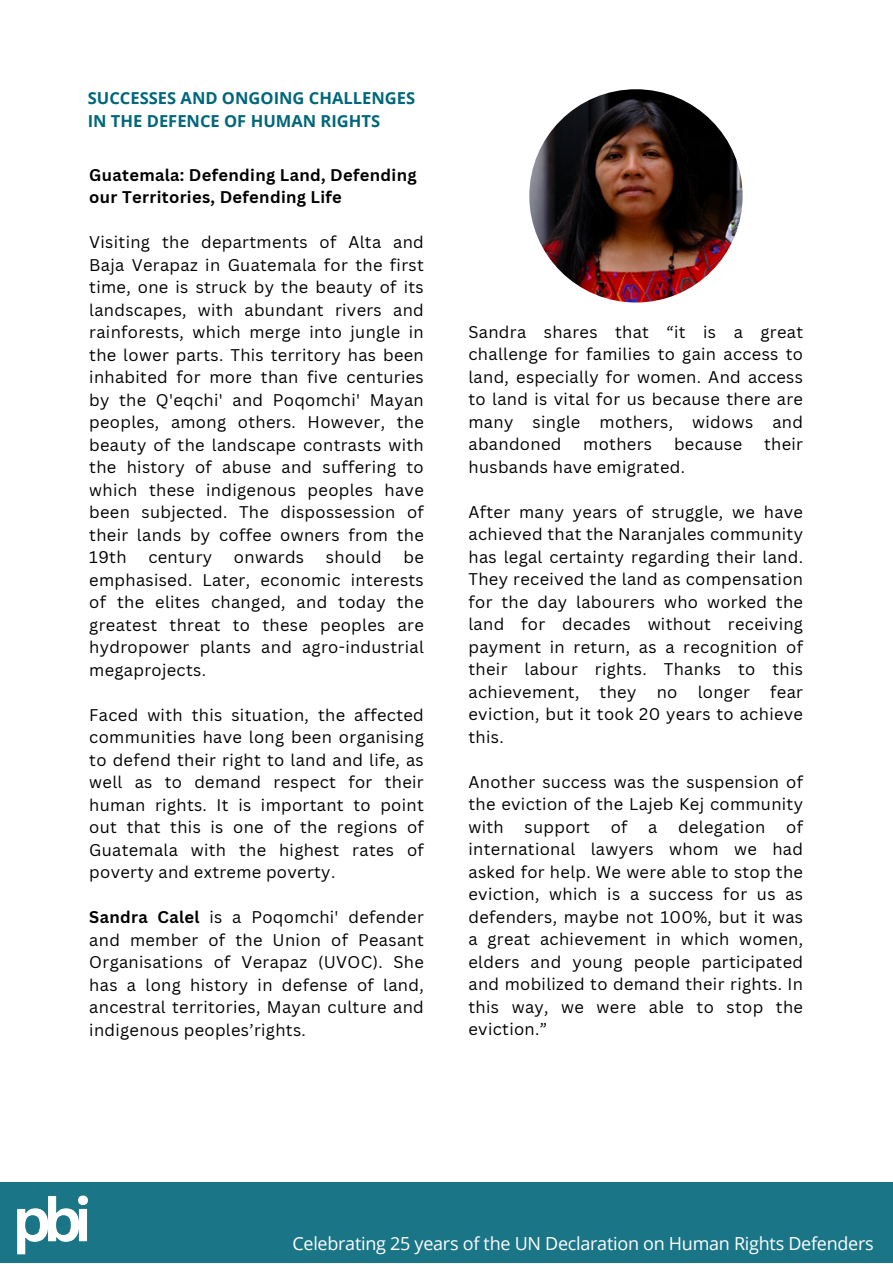
<style>
.page{position:relative;width:893px;height:1264px;background:#fff}
.page>*{position:absolute;margin:0;border:0;box-sizing:border-box;transform-origin:0 0}
.t1{font:700 60px "Canva Sans";color:#fff}
.t2{font:18px "Open Sans";letter-spacing:-.015em;color:#fff}
.t3{font:16.5px/22.5px "Canva Sans";letter-spacing:.02em;color:#000;text-align:justify}
.t4{font:700 16.5px/22.5px "Canva Sans";letter-spacing:.02em;color:#000}
.t5{font:700 16.5px "Open Sans";color:#00677a}
.s1{font-weight:700}
</style>
<div class="page">
<div style="left:0;top:1182px;width:892px;height:80px;background:#1a7687"></div>
<img style="left:529px;top:89px;width:213px;height:213px;border-radius:50%">
<p class="t5" style="left:88px;top:87px;width:329px">SUCCESSES AND ONGOING CHALLENGES</p>
<p class="t5" style="left:88px;top:109px;width:294px">IN THE DEFENCE OF HUMAN RIGHTS</p>
<p class="t4" style="left:89px;top:163px;width:329px">Guatemala: Defending Land, Defending our Territories, Defending Life</p>
<p class="t3" style="left:89px;top:231px;width:336px">Visiting the departments of Alta and Baja Verapaz in Guatemala for the first time, one is struck by the beauty of its landscapes, with abundant rivers and rainforests, which merge into jungle in the lower parts. This territory has been inhabited for more than five centuries by the Q'eqchi' and Poqomchi' Mayan peoples, among others. However, the beauty of the landscape contrasts with the history of abuse and suffering to which these indigenous peoples have been subjected. The dispossession of their lands by coffee owners from the 19th</p>
<p class="t3" style="left:89px;top:545px;width:336px;text-indent:314px">be emphasised. Later, economic interests of the elites changed, and today the greatest threat to these peoples are hydropower plants and agro-industrial megaprojects.</p>
<p class="t3" style="left:89px;top:703px;width:336px">Faced with this situation, the affected communities have long been organising to defend their right to land and life, as well as to demand respect for their human rights. It is important to point out that this is one of the regions of Guatemala with the highest rates of poverty and extreme poverty.</p>
<p class="t3" style="left:89px;top:905px;width:336px"><span class="s1">Sandra Calel</span> is a Poqomchi' defender and member of the Union of Peasant Organisations of Verapaz (UVOC). She has a long history in defense of land, ancestral territories, Mayan culture and indigenous peoples’rights.</p>
<p class="t3" style="left:148px;top:545px;width:65px">century</p>
<p class="t3" style="left:234px;top:545px;width:72px">onwards</p>
<p class="t3" style="left:326px;top:545px;width:57px">should</p>
<p class="t3" style="left:468px;top:320px;width:336px">Sandra shares that “it is a great challenge for families to gain access to land, especially for women. And access to land is vital for us because there are many single mothers, widows and abandoned</p>
<p class="t3" style="left:583px;top:432px;width:70px">mothers</p>
<p class="t3" style="left:674px;top:432px;width:70px">because</p>
<p class="t3" style="left:764px;top:432px;width:41px">their</p>
<p class="t3" style="left:468px;top:455px;width:218px">husbands have emigrated.</p>
<p class="t3" style="left:468px;top:500px;width:336px">After many years of struggle, we have achieved that the Naranjales community has legal certainty regarding their land.<br>They received the land as compensation for the day labourers who worked the land for decades without receiving payment in return, as a recognition of their labour rights. Thanks to this achievement, they no longer fear eviction, but it took 20 years to achieve this.</p>
<p class="t3" style="left:468px;top:770px;width:336px">Another success was the suspension of the eviction of the Lajeb Kej community with</p>
<p class="t3" style="left:468px;top:815px;width:336px;text-indent:318px">of international lawyers whom we had asked for help. We were able to stop the eviction, which is a success for us as defenders, maybe not 100%, but it was a great achievement in which women, elders and young people participated and mobilized to demand their rights. In this way, we were able to stop the eviction.”</p>
<p class="t3" style="left:524px;top:815px;width:67px">support</p>
<p class="t3" style="left:610px;top:815px;width:18px">of</p>
<p class="t3" style="left:648px;top:815px;width:11px">a</p>
<p class="t3" style="left:678px;top:815px;width:89px">delegation</p>
<p class="t1" style="left:12px;top:1177px;width:81px">pbi</p>
<p class="t2" style="left:292px;top:1230px;width:582px">Celebrating 25 years of the UN Declaration on Human Rights Defenders</p>
</div>
